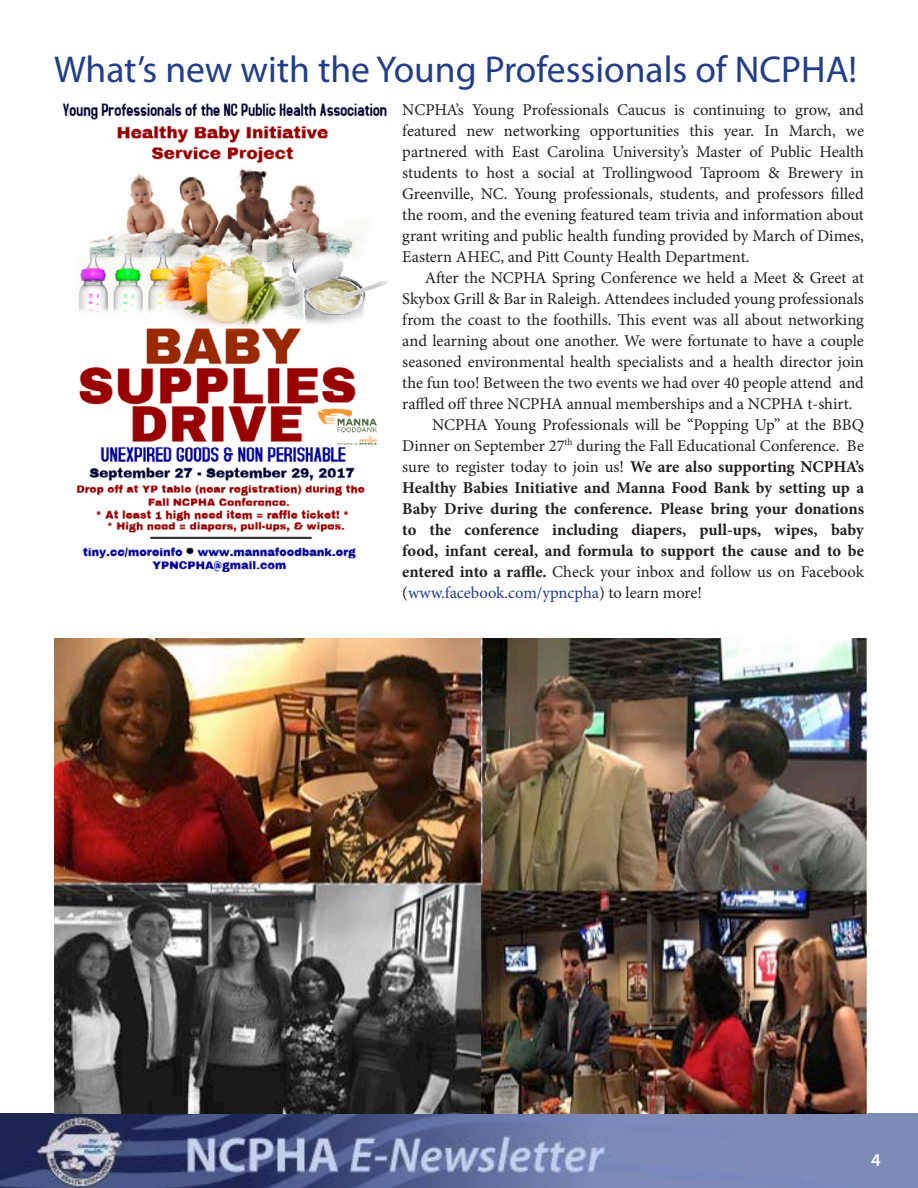
<style>
.page{position:relative;width:918px;height:1188px;background:#fff}
.page>*{position:absolute;margin:0;border:0;box-sizing:border-box;transform-origin:0 0}
.t1{font:37.5px "Myriad Pro";color:#223d8a}
.t2{font:600 18px "Myriad Pro";color:#fff}
.body{font:16.5px/21px "Minion Pro";letter-spacing:-.005em;color:#231f20;text-align:justify}
.body-2{font:700 16.5px/21px "Minion Pro";color:#231f20;text-align:justify}
.s1{font-weight:400}
.s2{font-weight:400;color:#223d8a}
</style>
<div class="page">
<img style="left:0;top:1113px;width:918px;height:75px">
<img style="left:54px;top:638px;width:813px;height:475px">
<img style="left:62px;top:103px;width:325px;height:469px">
<p class="t1" style="left:54px;top:46px;width:805px">What’s new with the Young Professionals of NCPHA!</p>
<p class="body" style="left:402px;top:99px;width:463px">NCPHA’s Young Professionals Caucus is continuing to grow, and featured new networking opportunities this year. In March, we partnered with East Carolina University’s Master of Public Health students to host a social at Trollingwood Taproom &amp; Brewery in Greenville, NC. Young professionals, students, and professors filled the room, and the evening featured team trivia and information about grant writing and public health funding provided by March of Dimes, Eastern AHEC, and Pitt County Health Department.</p>
<p class="body" style="left:402px;top:267px;width:463px;text-indent:22px">After the NCPHA Spring Conference we held a Meet &amp; Greet at Skybox Grill &amp; Bar in Raleigh. Attendees included young professionals from the coast to the foothills. This event was all about networking and learning about one another. We were fortunate to have a couple seasoned environmental health specialists and a health director join the fun too! Between the two events we had over 40 people attend and raffled off three NCPHA annual memberships and a NCPHA t-shirt.</p>
<p class="body-2" style="left:402px;top:414px;width:463px;text-indent:30px"><span class="s1">NCPHA Young Professionals will be “Popping Up” at the BBQ Dinner on September 27</span><sup>th</sup> <span class="s1">during the Fall Educational Conference. Be sure to register today to join us!</span> We are also supporting NCPHA’s Healthy Babies Initiative and Manna Food Bank by setting up a Baby Drive during the conference. Please bring your donations to the conference including diapers, pull-ups, wipes, baby food, infant cereal, and formula to support the cause and to be entered into a raffle. <span class="s1">Check your inbox and follow us on Facebook (</span><span class="s2">www.facebook.com/ypncpha</span><span class="s1">) to learn more!</span></p>
<p class="t2" style="left:871px;top:1148px;width:11px">4</p>
</div>
